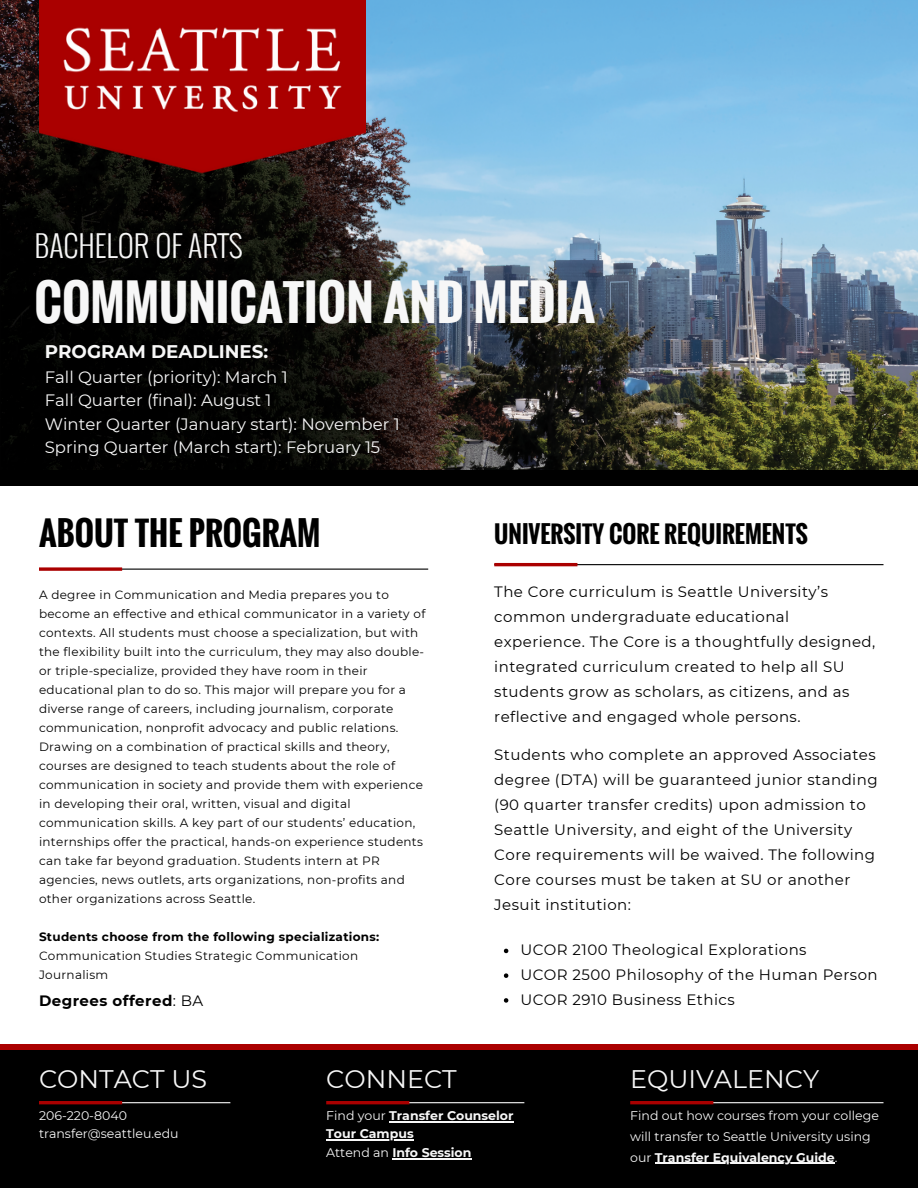
<style>
.page{position:relative;width:918px;height:1188px;background:#fff}
.page>*{position:absolute;margin:0;border:0;box-sizing:border-box;transform-origin:0 0}
.t1{font:700 47.85px "Oswald";color:#f7f7f7}
.t2{font:700 32.4px "Oswald";color:#000}
.t3{font:300 29.85px "Oswald";color:#f7f7f7}
.t4{font:25.35px "Montserrat";color:#f7f7f7}
.t5{font:700 23.4px "Oswald";color:#000}
.t6{font:700 18.3px "Montserrat";color:#f7f7f7}
.t7{font:16.5px/23.7px "Montserrat";color:#f7f7f7}
.t8{font:15px/25px "Montserrat";letter-spacing:.03em;color:#000}
.t9{font:700 15px "Montserrat";letter-spacing:.03em;color:#000}
.t10{font:12.45px/20.9px "Montserrat";color:#f7f7f7}
.t11{font:700 12.45px "Montserrat";color:#f7f7f7}
.t12{font:12px/19px "Montserrat";letter-spacing:.025em;color:#000}
.s1{font-weight:700}
.s2{font-weight:400}
</style>
<div class="page">
<img style="left:0;top:0;width:918px;height:470px">
<div style="left:0;top:470px;width:918px;height:15px;background:#000"></div>
<div style="left:0;top:1047px;width:918px;height:141px;background:#000"></div>
<div style="left:0;top:1045px;width:918px;height:5px;background:#a00"></div>
<hr style="left:39px;top:569px;width:389px;height:1px;background:#000">
<svg style="left:39px;top:567px;width:83px;height:4px"></svg>
<hr style="left:41px;top:1102px;width:189px;height:1px;background:#f7f7f7">
<hr style="left:39px;top:1101px;width:83px;height:3px;background:#a00">
<hr style="left:328px;top:1102px;width:196px;height:1px;background:#f7f7f7">
<hr style="left:326px;top:1101px;width:83px;height:3px;background:#a00">
<hr style="left:389px;top:1121px;width:125px;height:1px;background:#f7f7f7">
<hr style="left:326px;top:1139px;width:88px;height:1px;background:#f7f7f7">
<hr style="left:392px;top:1158px;width:80px;height:1px;background:#f7f7f7">
<hr style="left:632px;top:1102px;width:252px;height:1px;background:#f7f7f7">
<hr style="left:630px;top:1101px;width:83px;height:3px;background:#a00">
<hr style="left:655px;top:1163px;width:180px;height:1px;background:#f7f7f7">
<img style="left:39px;top:0;width:326px;height:176px">
<hr style="left:494px;top:564px;width:390px;height:1px;background:#000">
<hr style="left:494px;top:563px;width:83px;height:3px;background:#a00">
<svg style="left:504px;top:949px;width:4px;height:4px"></svg>
<svg style="left:504px;top:973px;width:4px;height:5px"></svg>
<svg style="left:504px;top:998px;width:4px;height:5px"></svg>
<p class="t3" style="left:35px;top:222px;width:210px">BACHELOR OF ARTS</p>
<p class="t1" style="left:35px;top:266px;width:562px">COMMUNICATION AND MEDIA</p>
<h3 class="t6" style="left:45px;top:340px;width:225px">PROGRAM DEADLINES:</h3>
<h3 class="t7" style="left:45px;top:365px;width:356px">Fall Quarter (priority): March 1<br>Fall Quarter (final): August 1<br>Winter Quarter (January start): November 1<br>Spring Quarter (March start): February 15</h3>
<h5 class="t2" style="left:39px;top:508px;width:283px">ABOUT THE PROGRAM</h5>
<p class="t12" style="left:39px;top:585px;width:388px">A degree in Communication and Media prepares you to become an effective and ethical communicator in a variety of contexts. All students must choose a specialization, but with the flexibility built into the curriculum, they may also double&shy;or triple-specialize, provided they have room in their educational plan to do so. This major will prepare you for a diverse range of careers, including journalism, corporate communication, nonprofit advocacy and public relations.<br>Drawing on a combination of practical skills and theory, courses are designed to teach students about the role of communication in society and provide them with experience in developing their oral, written, visual and digital communication skills. A key part of our students’ education, internships offer the practical, hands-on experience students can take far beyond graduation. Students intern at PR agencies, news outlets, arts organizations, non-profits and other organizations across Seattle.</p>
<p class="t12" style="left:39px;top:927px;width:342px"><span class="s1">Students choose from the following specializations:<br></span>Communication Studies Strategic Communication<br>Journalism</p>
<h5 class="t5" style="left:494px;top:516px;width:315px">UNIVERSITY CORE REQUIREMENTS</h5>
<p class="t8" style="left:494px;top:579px;width:383px">The Core curriculum is Seattle University’s common undergraduate educational experience. The Core is a thoughtfully designed, integrated curriculum created to help all SU students grow as scholars, as citizens, and as reflective and engaged whole persons.</p>
<p class="t8" style="left:494px;top:742px;width:385px">Students who complete an approved Associates degree (DTA) will be guaranteed junior standing (90 quarter transfer credits) upon admission to Seattle University, and eight of the University Core requirements will be waived. The following Core courses must be taken at SU or another Jesuit institution:</p>
<p class="t8" style="left:520px;top:938px;width:288px">UCOR 2100 Theological Explorations</p>
<h5 class="t8" style="left:520px;top:962px;width:359px">UCOR 2500 Philosophy of the Human Person</h5>
<p class="t9" style="left:39px;top:992px;width:166px">Degrees offered<span class="s2">: BA</span></p>
<p class="t8" style="left:520px;top:987px;width:216px">UCOR 2910 Business Ethics</p>
<h1 class="t4" style="left:39px;top:1063px;width:170px">CONTACT US</h1>
<p class="t10" style="left:39px;top:1105px;width:89px">206-220-8040</p>
<h3 class="t10" style="left:39px;top:1124px;width:141px">transfer@seattleu.edu</h3>
<p class="t4" style="left:326px;top:1063px;width:132px">CONNECT</p>
<h2 class="t11" style="left:326px;top:1108px;width:189px"><span class="s2">Find your</span> Transfer Counselor</h2>
<h4 class="t11" style="left:326px;top:1126px;width:89px">Tour Campus</h4>
<p class="t11" style="left:326px;top:1145px;width:147px"><span class="s2">Attend an</span> Info Session</p>
<p class="t4" style="left:630px;top:1063px;width:190px">EQUIVALENCY</p>
<p class="t10" style="left:630px;top:1105px;width:250px">Find out how courses from your college will transfer to Seattle University using our <span class="s1">Transfer Equivalency Guide</span>.</p>
</div>
